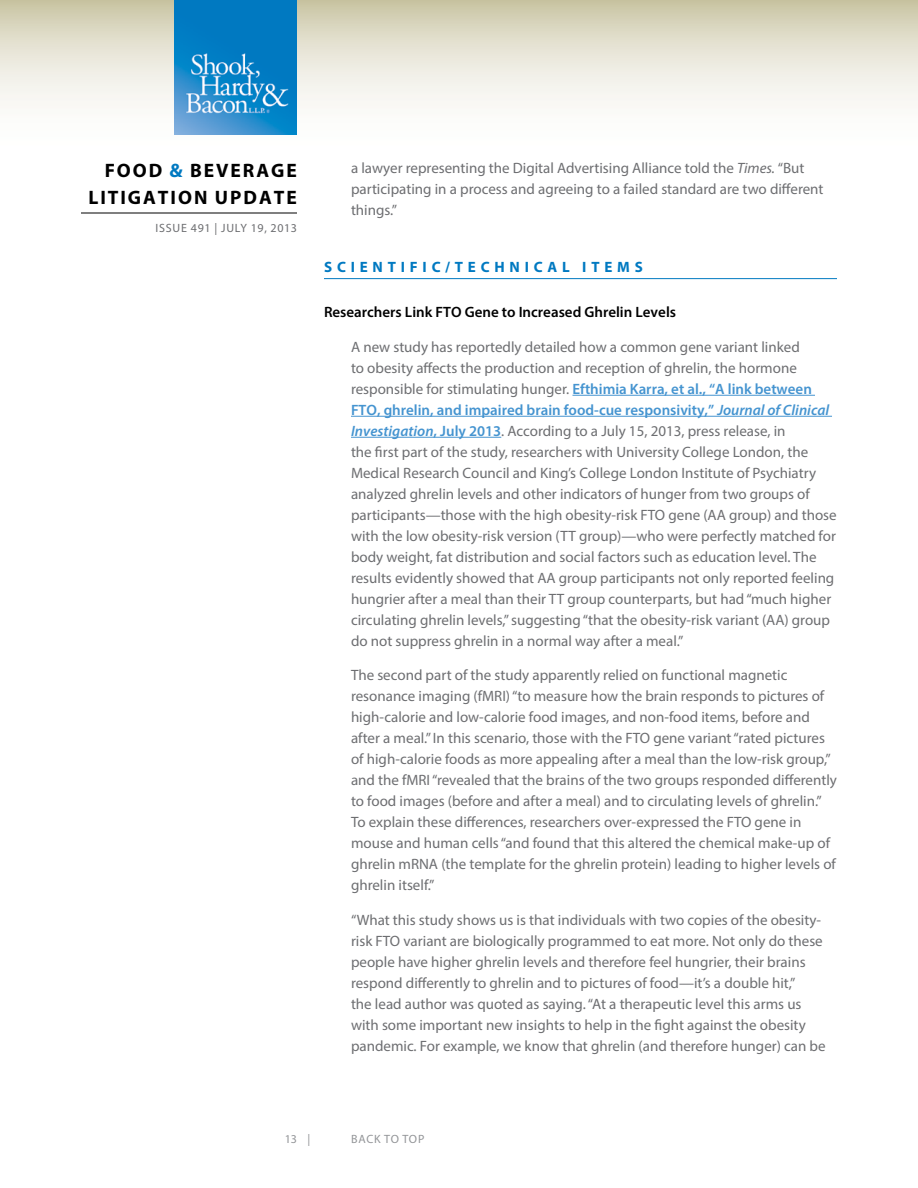
<style>
.page{position:relative;width:918px;height:1188px;background:#fff}
.page>*{position:absolute;margin:0;border:0;box-sizing:border-box;transform-origin:0 0}
.t1{font:700 19.5px/27px "Myriad Pro";letter-spacing:.1em;color:#000}
.t2{font:15px/21px "Myriad Pro";color:#6d6e71}
.t3{font:600 15px "Myriad Pro";color:#000}
.t4{font:700 15px "Myriad Pro";letter-spacing:.32em;color:#0079c1}
.t5{font:12px "Myriad Pro";letter-spacing:.05em;color:#6d6e71}
.t6{font:12px "Myriad Pro";color:#939598}
.s1{color:#0079c1}
.s2{font-style:italic}
.s3{font-weight:600;color:#4594d0}
.s4{font-weight:600;font-style:italic;color:#4594d0}
</style>
<div class="page">
<svg style="left:0;top:0;width:918px;height:135px"></svg>
<hr style="left:81px;top:213px;width:216px;height:1px;background:#000">
<img style="left:175px;top:0;width:122px;height:135px">
<hr style="left:324px;top:278px;width:513px;height:1px;background:#0079c1">
<hr style="left:573px;top:395px;width:242px;height:1px;background:#4594d0">
<hr style="left:351px;top:416px;width:481px;height:1px;background:#4594d0">
<hr style="left:351px;top:437px;width:150px;height:1px;background:#4594d0">
<h1 class="t1" style="left:88px;top:156px;width:210px;text-indent:16px">FOOD <span class="s1">&amp;</span> BEVERAGE<br>LITIGATION UPDATE</h1>
<p class="t5" style="left:155px;top:221px;width:143px">Issue 491 | JU ly 19, 2013</p>
<p class="t2" style="left:351px;top:157px;width:474px">a lawyer representing the Digital Advertising Alliance told the <span class="s2">Times.</span> “But participating in a process and agreeing to a failed standard are two different things.”</p>
<p class="t4" style="left:324px;top:257px;width:320px">SC IENTIF IC /TEC HNIC AL I TEMS</p>
<p class="t3" style="left:324px;top:303px;width:354px">Researchers Link FTO Gene to Increased Ghrelin Levels</p>
<p class="t2" style="left:351px;top:336px;width:487px">A new study has reportedly detailed how a common gene variant linked<br>to obesity affects the production and reception of ghrelin, the hormone responsible for stimulating hunger. <span class="s3">Efthimia Karra, et al., “A link between FTO, ghrelin, and impaired brain food-cue responsivity,”</span> <span class="s4">Journal of Clinical Investigation</span><span class="s3">, July 2013</span>. According to a July 15, 2013, press release, in<br>the first part of the study, researchers with University College London, the Medical Research Council and King’s College London Institute of Psychiatry analyzed ghrelin levels and other indicators of hunger from two groups of participants—those with the high obesity-risk FTO gene (AA group) and those with the low obesity-risk version (TT group)—who were perfectly matched for body weight, fat distribution and social factors such as education level. The results evidently showed that AA group participants not only reported feeling hungrier after a meal than their TT group counterparts, but had “much higher circulating ghrelin levels,” suggesting “that the obesity-risk variant (AA) group do not suppress ghrelin in a normal way after a meal.”</p>
<p class="t2" style="left:351px;top:664px;width:487px">The second part of the study apparently relied on functional magnetic resonance imaging (fMRI) “to measure how the brain responds to pictures of high-calorie and low-calorie food images, and non-food items, before and after a meal.” In this scenario, those with the FTO gene variant “rated pictures of high-calorie foods as more appealing after a meal than the low-risk group,” and the fMRI “revealed that the brains of the two groups responded differently to food images (before and after a meal) and to circulating levels of ghrelin.” To explain these differences, researchers over-expressed the FTO gene in mouse and human cells “and found that this altered the chemical make-up of ghrelin mRNA (the template for the ghrelin protein) leading to higher levels of ghrelin itself.”</p>
<p class="t2" style="left:351px;top:909px;width:476px">“What this study shows us is that individuals with two copies of the obesity&shy;risk FTO variant are biologically programmed to eat more. Not only do these people have higher ghrelin levels and therefore feel hungrier, their brains respond differently to ghrelin and to pictures of food—it’s a double hit,”<br>the lead author was quoted as saying. “At a therapeutic level this arms us with some important new insights to help in the fight against the obesity pandemic. For example, we know that ghrelin (and therefore hunger) can be</p>
<p class="t6" style="left:285px;top:1132px;width:27px">13 |</p>
<p class="t6" style="left:351px;top:1132px;width:9px">back</p>
<p class="t6" style="left:384px;top:1132px;width:27px">to top</p>
</div>
